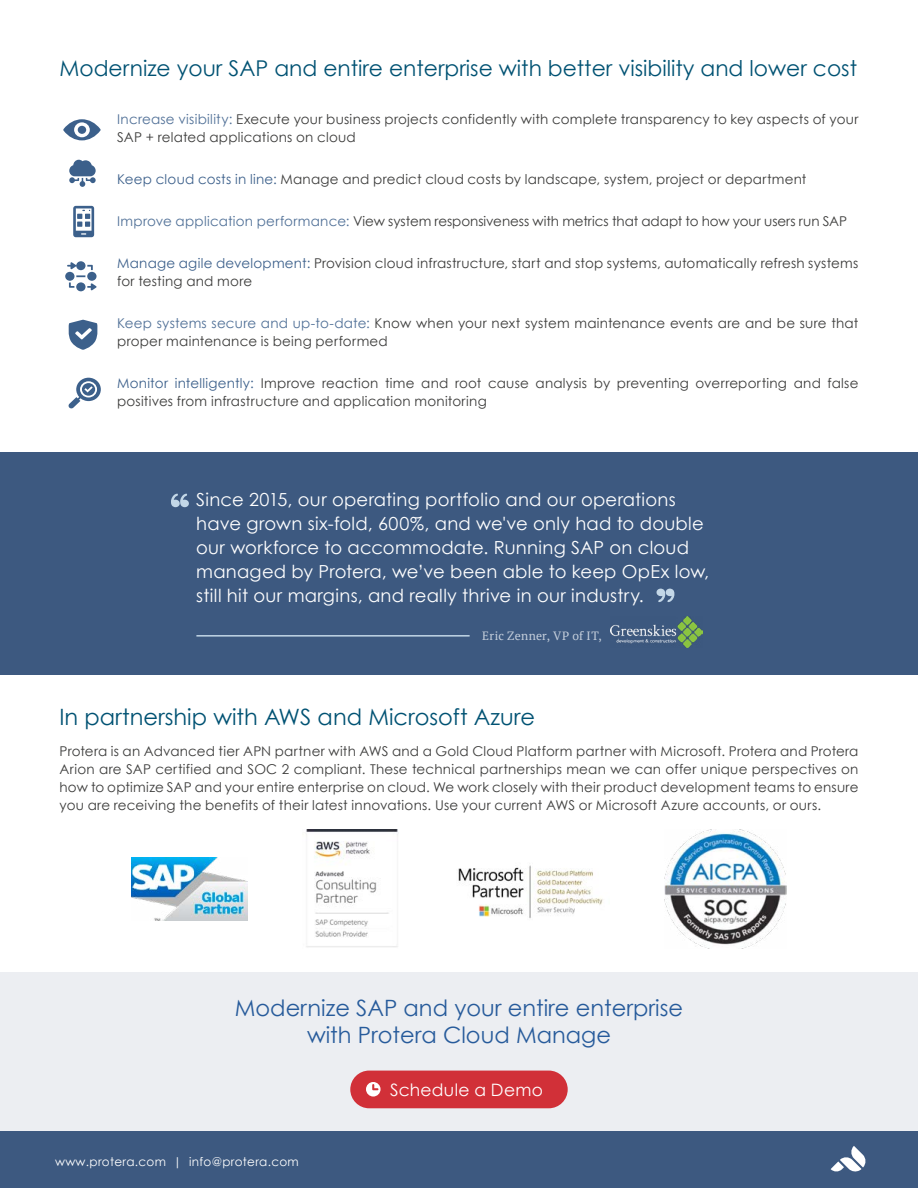
<style>
.page{position:relative;width:918px;height:1188px;background:#fff}
.page>*{position:absolute;margin:0;border:0;box-sizing:border-box;transform-origin:0 0}
.t1{font:22.5px/27px "Century Gothic";color:#275b9b;text-align:center}
.t2{font:22.5px "Century Gothic";color:#005273}
.t3{font:21.75px "Century Gothic";color:#005273}
.t4{font:18px/24px "Century Gothic";letter-spacing:.015em;color:#fff}
.t5{font:17.1px "Century Gothic";letter-spacing:.015em;color:#fff}
.t6{font:13.5px/18px "Century Gothic";letter-spacing:.015em;color:#3c3c3b}
.t7{font:12px "Century Gothic";letter-spacing:.025em;color:#fff}
.t8{font:12px "PT Serif";letter-spacing:.03em;color:#c5cfdc}
.s1{color:#507097}
.s2{color:#3c608b}
</style>
<div class="page">
<div style="left:0;top:972px;width:918px;height:164px;background:#eceef2"></div>
<div style="left:0;top:1131px;width:918px;height:57px;background:#3d5980"></div>
<svg style="left:831px;top:1146px;width:35px;height:26px"></svg>
<div style="left:0;top:452px;width:918px;height:223px;background:#3d5980"></div>
<div style="left:350px;top:1071px;width:218px;height:37px;background:#d13038;border-radius:19px"></div>
<svg style="left:366px;top:1082px;width:15px;height:15px"></svg>
<svg style="left:171px;top:494px;width:18px;height:13px"></svg>
<svg style="left:656px;top:589px;width:19px;height:13px"></svg>
<hr style="left:196px;top:635px;width:274px;height:2px;background:#c3d7e7">
<svg style="left:68px;top:320px;width:30px;height:30px"></svg>
<svg style="left:67px;top:261px;width:30px;height:30px"></svg>
<div style="left:76px;top:282px;width:10px;height:9px;background:#3c608b;border-radius:50%"></div>
<div style="left:87px;top:272px;width:10px;height:9px;background:#3c608b;border-radius:50%"></div>
<div style="left:65px;top:272px;width:10px;height:9px;background:#3c608b;border-radius:50%"></div>
<svg style="left:63px;top:119px;width:38px;height:21px"></svg>
<svg style="left:69px;top:160px;width:27px;height:27px"></svg>
<svg style="left:73px;top:206px;width:21px;height:31px"></svg>
<svg style="left:68px;top:378px;width:33px;height:31px"></svg>
<img style="left:306px;top:830px;width:92px;height:117px">
<img style="left:458px;top:865px;width:145px;height:54px">
<img style="left:131px;top:858px;width:117px;height:63px">
<img style="left:664px;top:830px;width:123px;height:118px">
<img style="left:611px;top:617px;width:91px;height:31px">
<h2 class="t3" style="left:60px;top:55px;width:799px">Modernize your SAP and entire enterprise with better visibility and lower cost</h2>
<p class="t6" style="left:117px;top:110px;width:743px"><span class="s1">Increase visibility:</span> Execute your business projects confidently with complete transparency to key aspects of your<br>SAP + related applications on cloud</p>
<p class="t6" style="left:117px;top:170px;width:691px"><span class="s2">Keep cloud costs in line:</span> Manage and predict cloud costs by landscape, system, project or department</p>
<p class="t6" style="left:117px;top:212px;width:731px"><span class="s1">Improve application performance:</span> View system responsiveness with metrics that adapt to how your users run SAP</p>
<p class="t6" style="left:117px;top:254px;width:743px"><span class="s2">Manage agile development:</span> Provision cloud infrastructure, start and stop systems, automatically refresh systems for testing and more</p>
<p class="t6" style="left:117px;top:314px;width:743px"><span class="s1">Keep systems secure and up-to-date:</span> Know when your next system maintenance events are and be sure that proper maintenance is being performed</p>
<p class="t6" style="left:117px;top:374px;width:743px"><span class="s2">Monitor intelligently:</span> Improve reaction time and root cause analysis by preventing overreporting and false positives from infrastructure and application monitoring</p>
<p class="t4" style="left:196px;top:488px;width:515px">Since 2015, our operating portfolio and our operations have grown six-fold, 600%, and we've only had to double our workforce to accommodate. Running SAP on cloud managed by Protera, we’ve been able to keep OpEx low, still hit our margins, and really thrive in our industry.</p>
<p class="t8" style="left:482px;top:628px;width:121px">Eric Zenner, VP of IT,</p>
<h1 class="t2" style="left:60px;top:703px;width:477px">In partnership with AWS and Microsoft Azure</h1>
<p class="t6" style="left:60px;top:742px;width:800px;text-align:justify">Protera is an Advanced tier APN partner with AWS and a Gold Cloud Platform partner with Microsoft. Protera and Protera Arion are SAP certified and SOC 2 compliant. These technical partnerships mean we can offer unique perspectives on how to optimize SAP and your entire enterprise on cloud. We work closely with their product development teams to ensure you are receiving the benefits of their latest innovations. Use your current AWS or Microsoft Azure accounts, or ours.</p>
<h1 class="t1" style="left:235px;top:995px;width:450px">Modernize SAP and your entire enterprise with Protera Cloud Manage</h1>
<p class="t7" style="left:55px;top:1154px;width:245px">www.protera.com | info@protera.com</p>
<p class="t5" style="left:390px;top:1079px;width:154px">Schedule a Demo</p>
</div>
